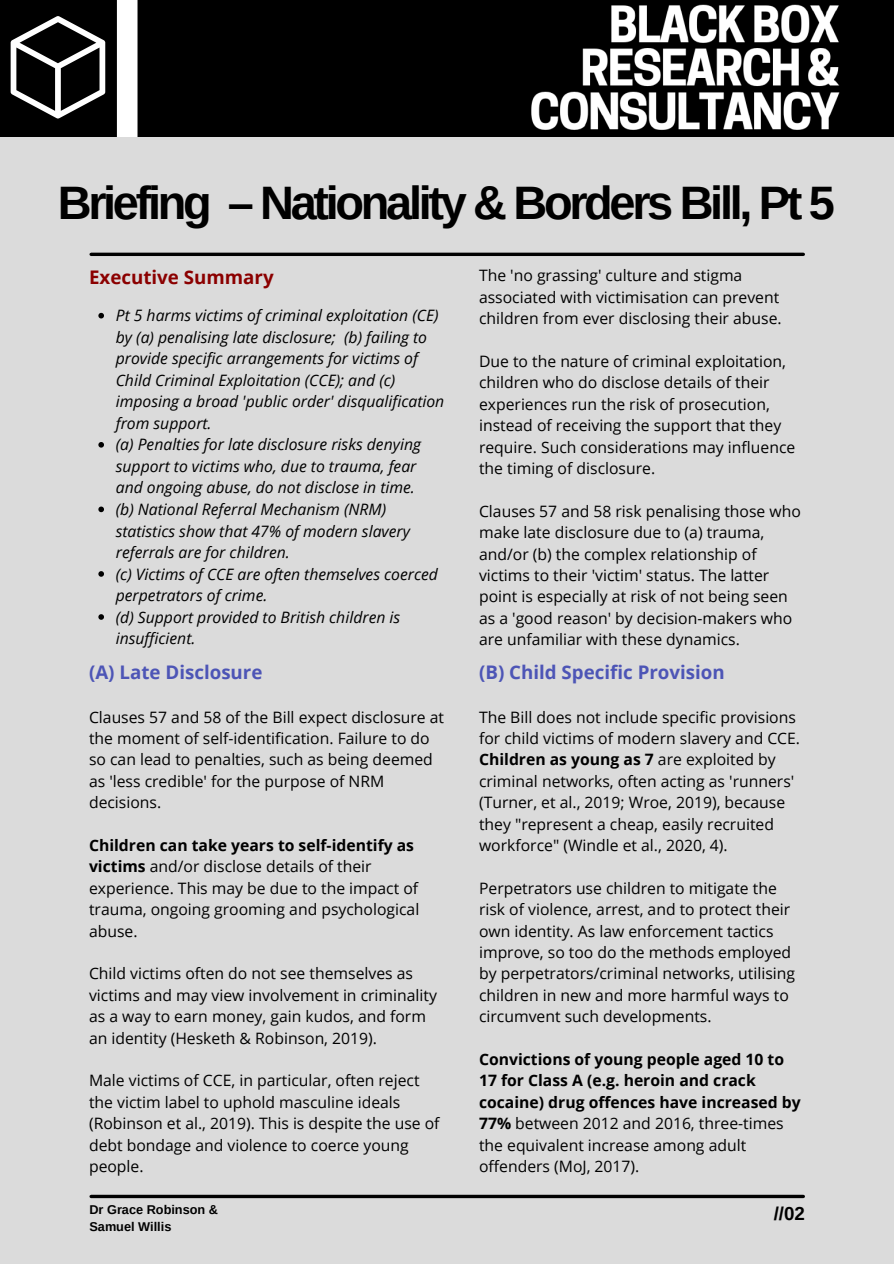
<style>
.page{position:relative;width:894px;height:1264px;background:#fff}
.page>*{position:absolute;margin:0;border:0;box-sizing:border-box;transform-origin:0 0}
.t1{font:700 46.95px "Arimo";letter-spacing:-.07em;color:#000}
.t2{font:700 18.75px "Open Sans";color:#4d55b6}
.t3{font:700 18.75px "Open Sans";color:#8b0000}
.t4{font:700 18.75px "Arimo";color:#000}
.t5{font:15.75px/21.5px "Open Sans";color:#000}
.t6{font:italic 15.75px/21.5px "Open Sans";color:#000}
.t7{font:700 15.75px/21.5px "Open Sans";color:#000}
.t8{font:700 12.75px/17px "Arimo";color:#000}
.s1{font-weight:700}
.s2{font-weight:400}
</style>
<div class="page">
<div style="left:0;top:0;width:893px;height:1263px;background:#dbdbdb"></div>
<hr style="left:91px;top:253px;width:712px;height:3px;background:#000">
<svg style="left:91px;top:1194px;width:712px;height:4px;background:#2a2a2a"></svg>
<svg style="left:98px;top:313px;width:6px;height:5px"></svg>
<svg style="left:98px;top:442px;width:6px;height:5px"></svg>
<svg style="left:98px;top:506px;width:6px;height:6px"></svg>
<svg style="left:98px;top:571px;width:6px;height:5px"></svg>
<svg style="left:98px;top:614px;width:6px;height:5px"></svg>
<img style="left:0;top:0;width:893px;height:137px">
<svg style="left:11px;top:16px;width:94px;height:102px;background:#414141"></svg>
<h1 class="t1" style="left:58px;top:176px;width:778px">Briefing – Nationality &amp; Borders Bill, Pt 5</h1>
<p class="t3" style="left:89px;top:264px;width:186px">Executive Summary</p>
<p class="t6" style="left:116px;top:304px;width:330px">Pt 5 harms victims of criminal exploitation (CE) by (a) penalising late disclosure; (b) failing to provide specific arrangements for victims of Child Criminal Exploitation (CCE); and (c) imposing a broad 'public order' disqualification from support.<br>(a) Penalties for late disclosure risks denying support to victims who, due to trauma, fear and ongoing abuse, do not disclose in time.<br>(b) National Referral Mechanism (NRM) statistics show that 47% of modern slavery referrals are for children.<br>(c) Victims of CCE are often themselves coerced perpetrators of crime.<br>(d) Support provided to British children is insufficient.</p>
<p class="t2" style="left:89px;top:658px;width:175px">(A) Late Disclosure</p>
<p class="t5" style="left:89px;top:705px;width:356px">Clauses 57 and 58 of the Bill expect disclosure at the moment of self-identification. Failure to do so can lead to penalties, such as being deemed as 'less credible' for the purpose of NRM decisions.</p>
<p class="t5" style="left:89px;top:834px;width:332px"><span class="s1">Children can take years to self-identify as victims</span> and/or disclose details of their experience. This may be due to the impact of trauma, ongoing grooming and psychological abuse.</p>
<p class="t5" style="left:89px;top:962px;width:349px">Child victims often do not see themselves as victims and may view involvement in criminality as a way to earn money, gain kudos, and form an identity (Hesketh &amp; Robinson, 2019).</p>
<p class="t5" style="left:89px;top:1069px;width:352px">Male victims of CCE, in particular, often reject the victim label to uphold masculine ideals (Robinson et al., 2019). This is despite the use of debt bondage and violence to coerce young people.</p>
<p class="t8" style="left:89px;top:1200px;width:130px">Dr Grace Robinson &amp;<br>Samuel Willis</p>
<p class="t5" style="left:479px;top:264px;width:304px">The 'no grassing' culture and stigma associated with victimisation can prevent children from ever disclosing their abuse.</p>
<p class="t5" style="left:479px;top:350px;width:317px">Due to the nature of criminal exploitation, children who do disclose details of their experiences run the risk of prosecution, instead of receiving the support that they require. Such considerations may influence the timing of disclosure.</p>
<p class="t5" style="left:479px;top:500px;width:323px">Clauses 57 and 58 risk penalising those who make late disclosure due to (a) trauma, and/or (b) the complex relationship of victims to their 'victim' status. The latter point is especially at risk of not being seen as a 'good reason' by decision-makers who are unfamiliar with these dynamics.</p>
<p class="t2" style="left:479px;top:658px;width:247px">(B) Child Specific Provision</p>
<p class="t5" style="left:479px;top:705px;width:322px">The Bill does not include specific provisions for child victims of modern slavery and CCE.<br><span class="s1">Children as young as 7</span> are exploited by criminal networks, often acting as 'runners' (Turner, et al., 2019; Wroe, 2019), because they "represent a cheap, easily recruited workforce" (Windle et al., 2020, 4).</p>
<p class="t5" style="left:479px;top:877px;width:317px">Perpetrators use children to mitigate the risk of violence, arrest, and to protect their own identity. As law enforcement tactics improve, so too do the methods employed by perpetrators/criminal networks, utilising children in new and more harmful ways to circumvent such developments.</p>
<p class="t7" style="left:479px;top:1048px;width:323px">Convictions of young people aged 10 to 17 for Class A (e.g. heroin and crack cocaine) drug offences have increased by 77% <span class="s2">between 2012 and 2016, three-times the equivalent increase among adult offenders (MoJ, 2017).</span></p>
<p class="t4" style="left:773px;top:1202px;width:33px">//02</p>
</div>
